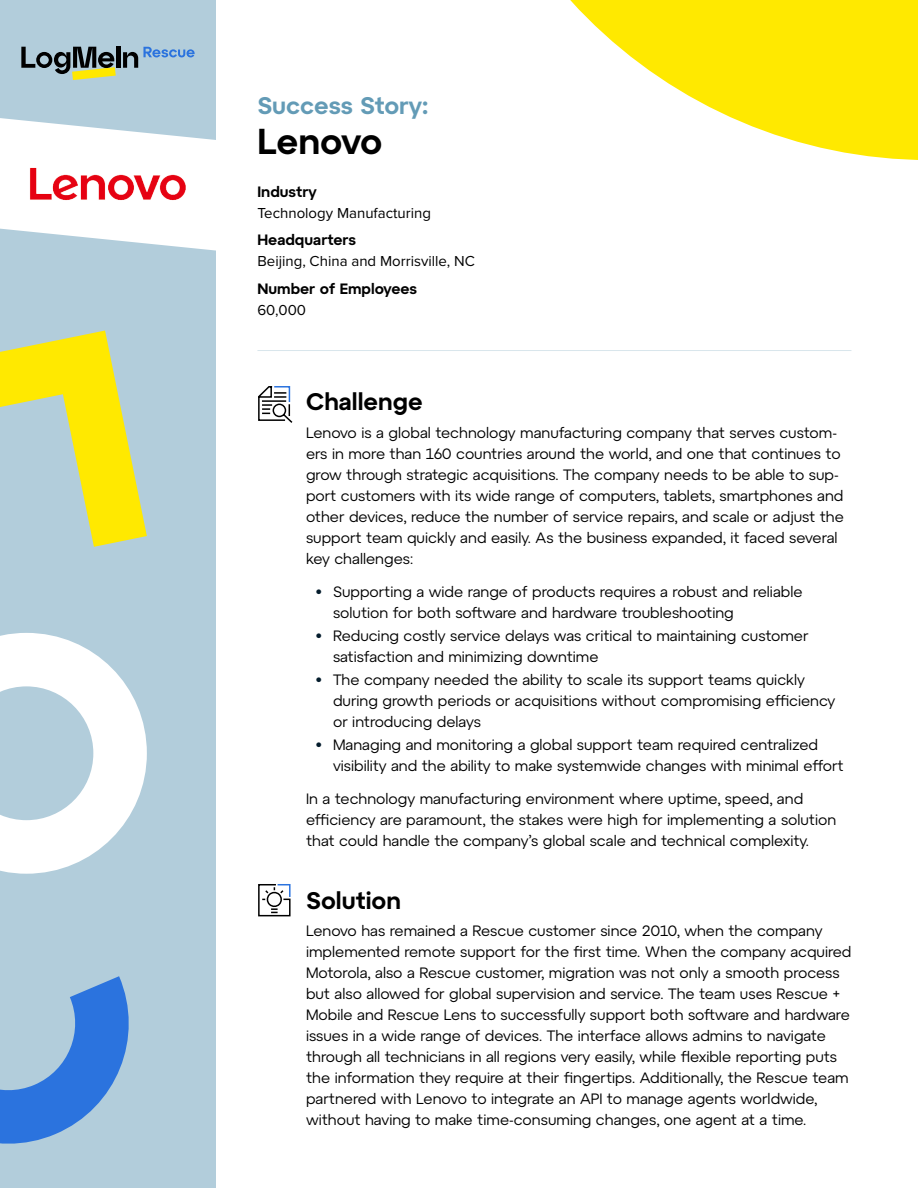
<style>
.page{position:relative;width:918px;height:1188px;background:#fff}
.page>*{position:absolute;margin:0;border:0;box-sizing:border-box;transform-origin:0 0}
.t1{font:600 36px "Atyp Text";letter-spacing:-.015em;color:#000}
.t2{font:600 24px "Atyp Text";color:#000}
.t3{font:600 24px "Atyp Text";color:#639bb6}
.t4{font:15px/21px "Atyp Text";color:#000}
.t5{font:15px "Proxima Nova";color:#000}
.t6{font:600 15px "Atyp Text";color:#000}
.s1{color:#041c2c}
</style>
<div class="page">
<div style="left:0;top:0;width:216px;height:1188px;background:#b2cddb"></div>
<svg style="left:0;top:118px;width:216px;height:133px;fill:#fff"></svg>
<svg style="left:0;top:331px;width:147px;height:216px"></svg>
<svg style="left:0;top:633px;width:147px;height:241px"></svg>
<svg style="left:0;top:976px;width:129px;height:168px"></svg>
<div style="left:116px;top:47px;width:5px;height:21px;background:#000"></div>
<svg style="left:21px;top:47px;width:95px;height:33px"></svg>
<svg style="left:123px;top:47px;width:72px;height:21px"></svg>
<svg style="left:570px;top:0;width:348px;height:160px;fill:#ffe900"></svg>
<img style="left:29px;top:135px;width:158px;height:98px">
<hr style="left:257px;top:350px;width:594px;height:1px;background:#d9e6ec">
<svg style="left:258px;top:386px;width:35px;height:37px"></svg>
<svg style="left:258px;top:884px;width:33px;height:33px"></svg>
<h2 class="t3" style="left:257px;top:87px;width:172px">Success Story:</h2>
<h1 class="t1" style="left:257px;top:113px;width:126px">Lenovo</h1>
<p class="t6" style="left:257px;top:180px;width:61px">Industry</p>
<p class="t5" style="left:257px;top:201px;width:175px">Technology Manufacturing</p>
<p class="t6" style="left:257px;top:228px;width:100px">Headquarters</p>
<p class="t5" style="left:257px;top:250px;width:219px">Beijing, China and Morrisville, NC</p>
<p class="t6" style="left:257px;top:277px;width:161px">Number of Employees</p>
<p class="t5" style="left:257px;top:299px;width:50px">60,000</p>
<h2 class="t2" style="left:306px;top:383px;width:118px">Challenge</h2>
<p class="t4" style="left:306px;top:421px;width:539px">Lenovo is a global technology manufacturing company that serves custom&shy;ers in more than 160 countries around the world, and one that continues to grow through strategic acquisitions. The company needs to be able to sup&shy;port customers with its wide range of computers, tablets, smartphones and other devices, reduce the number of service repairs, and scale or adjust the support team quickly and easily. As the business expanded, it faced several key challenges:</p>
<p class="t4" style="left:333px;top:580px;width:471px;text-indent:-18px"><span class="s1">•</span> Supporting a wide range of products requires a robust and reliable solution for both software and hardware troubleshooting</p>
<p class="t4" style="left:333px;top:624px;width:477px;text-indent:-18px"><span class="s1">•</span> Reducing costly service delays was critical to maintaining customer satisfaction and minimizing downtime</p>
<p class="t4" style="left:333px;top:668px;width:504px;text-indent:-18px"><span class="s1">•</span> The company needed the ability to scale its support teams quickly during growth periods or acquisitions without compromising efficiency or introducing delays</p>
<p class="t4" style="left:333px;top:733px;width:512px;text-indent:-18px"><span class="s1">•</span> Managing and monitoring a global support team required centralized visibility and the ability to make systemwide changes with minimal effort</p>
<p class="t4" style="left:306px;top:787px;width:532px">In a technology manufacturing environment where uptime, speed, and efficiency are paramount, the stakes were high for implementing a solution that could handle the company’s global scale and technical complexity.</p>
<h2 class="t2" style="left:306px;top:882px;width:97px">Solution</h2>
<p class="t4" style="left:306px;top:920px;width:547px">Lenovo has remained a Rescue customer since 2010, when the company implemented remote support for the first time. When the company acquired Motorola, also a Rescue customer, migration was not only a smooth process but also allowed for global supervision and service. The team uses Rescue + Mobile and Rescue Lens to successfully support both software and hardware issues in a wide range of devices. The interface allows admins to navigate through all technicians in all regions very easily, while flexible reporting puts the information they require at their fingertips. Additionally, the Rescue team partnered with Lenovo to integrate an API to manage agents worldwide, without having to make time-consuming changes, one agent at a time.</p>
</div>
